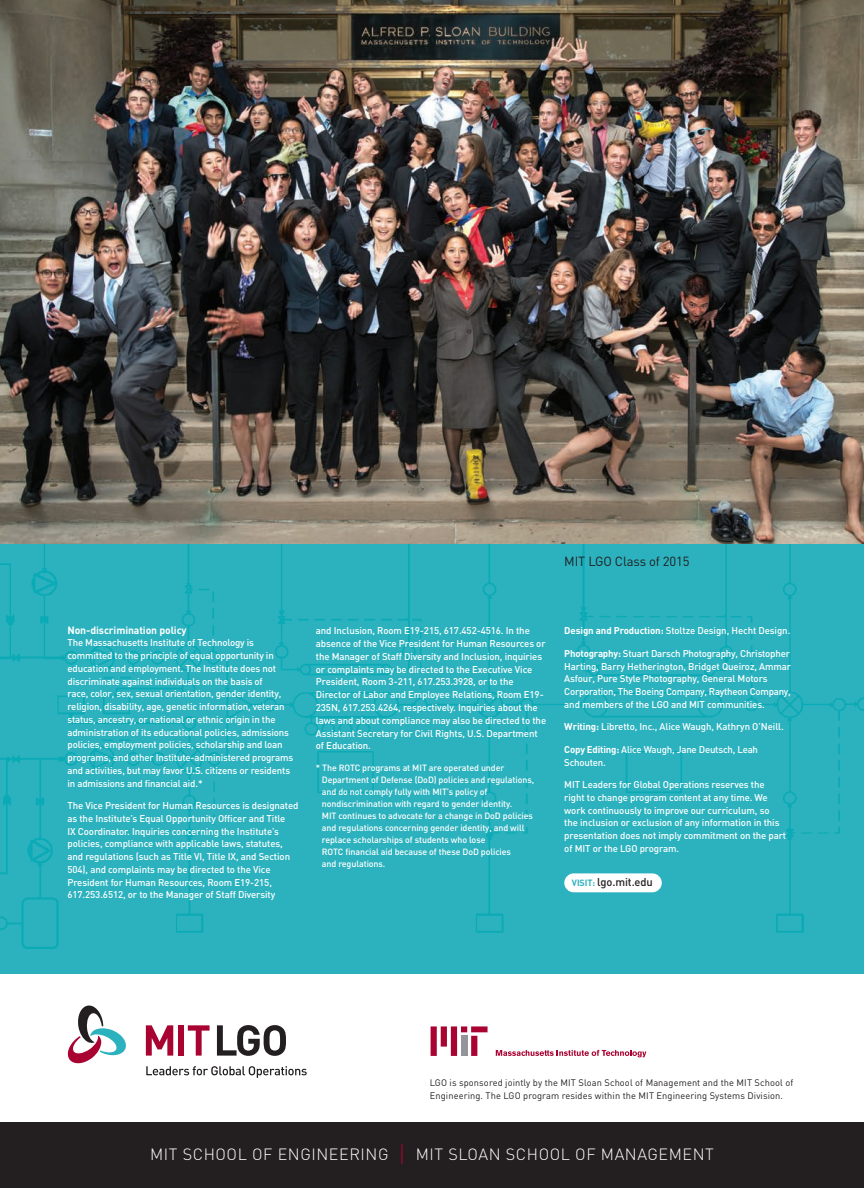
<style>
.page{position:relative;width:864px;height:1188px;background:#fff}
.page>*{position:absolute;margin:0;border:0;box-sizing:border-box;transform-origin:0 0}
.t1{font:300 16.2px "DIN";letter-spacing:.035em;color:#fff}
.t2{font:13.2px "DIN";letter-spacing:-.01em;color:#231f20}
.t3{font:500 11.25px "DIN";letter-spacing:-.01em;color:#231f20}
.t4{font:700 10.5px "DIN";letter-spacing:-.01em;color:#fff}
.t5{font:500 9.75px/12.8px "DIN";letter-spacing:-.01em;color:#fff}
.t6{font:9.3px/12.8px "DIN";letter-spacing:.01em;color:#231f20}
.t7{font:500 9px/12px "DIN";letter-spacing:-.01em;color:#fff}
.s1{font-weight:700}
.s2{font-weight:700;font-size:9px;color:#2cb2be}
.s3{font-size:22.5px;color:#a90332}
</style>
<div class="page">
<img style="left:0;top:0;width:864px;height:968px">
<svg style="left:431px;top:1026px;width:57px;height:30px"></svg>
<svg style="left:496px;top:1050px;width:150px;height:7px"></svg>
<div style="left:461px;top:1036px;width:6px;height:20px;background:#939598"></div>
<svg style="left:146px;top:1066px;width:161px;height:12px"></svg>
<svg style="left:146px;top:1025px;width:27px;height:31px"></svg>
<div style="left:178px;top:1025px;width:6px;height:31px;background:#a90332"></div>
<svg style="left:188px;top:1025px;width:22px;height:31px"></svg>
<svg style="left:217px;top:1025px;width:69px;height:31px"></svg>
<svg style="left:67px;top:1005px;width:59px;height:59px"></svg>
<div style="left:564px;top:873px;width:98px;height:19px;background:#fff;border-radius:9px"></div>
<div style="left:0;top:1122px;width:864px;height:66px;background:#231f20"></div>
<h2 class="t2" style="left:564px;top:553px;width:127px">MIT LGO Class of 2015</h2>
<p class="t4" style="left:68px;top:623px;width:121px">Non-discrimination policy</p>
<p class="t5" style="left:68px;top:636px;width:227px">The Massachusetts Institute of Technology is committed to the principle of equal opportunity in education and employment. The Institute does not discriminate against individuals on the basis of<br>race, color, sex, sexual orientation, gender identity, religion, disability, age, genetic information, veteran status, ancestry, or national or ethnic origin in the administration of its educational policies, admissions policies, employment policies, scholarship and loan programs, and other Institute-administered programs and activities, but may favor U.S. citizens or residents in admissions and financial aid.*</p>
<p class="t5" style="left:68px;top:799px;width:233px">The Vice President for Human Resources is designated as the Institute’s Equal Opportunity Officer and Title<br>IX Coordinator. Inquiries concerning the Institute’s policies, compliance with applicable laws, statutes, and regulations (such as Title VI, Title IX, and Section 504), and complaints may be directed to the Vice President for Human Resources, Room E19-215, 617.253.6512, or to the Manager of Staff Diversity</p>
<p class="t5" style="left:316px;top:624px;width:232px">and Inclusion, Room E19-215, 617.452-4516. In the absence of the Vice President for Human Resources or the Manager of Staff Diversity and Inclusion, inquiries or complaints may be directed to the Executive Vice President, Room 3-211, 617.253.3928, or to the Director of Labor and Employee Relations, Room E19- 235N, 617.253.4264, respectively. Inquiries about the laws and about compliance may also be directed to the Assistant Secretary for Civil Rights, U.S. Department of Education.</p>
<p class="t7" style="left:322px;top:761px;width:214px;text-indent:-6px">* The ROTC programs at MIT are operated under Department of Defense (DoD) policies and regulations, and do not comply fully with MIT’s policy of nondiscrimination with regard to gender identity.<br>MIT continues to advocate for a change in DoD policies and regulations concerning gender identity, and will replace scholarships of students who lose<br>ROTC financial aid because of these DoD policies<br>and regulations.</p>
<p class="t5" style="left:564px;top:624px;width:228px"><span class="s1">Design and Production:</span> Stoltze Design, Hecht Design.</p>
<p class="t5" style="left:564px;top:647px;width:228px"><span class="s1">Photography:</span> Stuart Darsch Photography, Christopher Harting, Barry Hetherington, Bridget Queiroz, Ammar Asfour, Pure Style Photography, General Motors Corporation, The Boeing Company, Raytheon Company, and members of the LGO and MIT communities.</p>
<p class="t5" style="left:564px;top:720px;width:221px"><span class="s1">Writing:</span> Libretto, Inc., Alice Waugh, Kathryn O’Neill.</p>
<p class="t5" style="left:564px;top:743px;width:195px"><span class="s1">Copy Editing:</span> Alice Waugh, Jane Deutsch, Leah<br>Schouten.</p>
<p class="t5" style="left:564px;top:778px;width:223px">MIT Leaders for Global Operations reserves the right to change program content at any time. We work continuously to improve our curriculum, so<br>the inclusion or exclusion of any information in this presentation does not imply commitment on the part of MIT or the LGO program.</p>
<p class="t3" style="left:572px;top:875px;width:82px"><span class="s2">VISIT:</span> lgo.mit.edu</p>
<p class="t6" style="left:430px;top:1076px;width:365px">LGO is sponsored jointly by the MIT Sloan School of Management and the MIT School of<br>Engineering. The LGO program resides within the MIT Engineering Systems Division.</p>
<h1 class="t1" style="left:150px;top:1145px;width:565px">MIT SCHOOL OF ENGINEERING <span class="s3">|</span> MIT SLOAN SCHOOL OF MANAGEMENT</h1>
</div>
